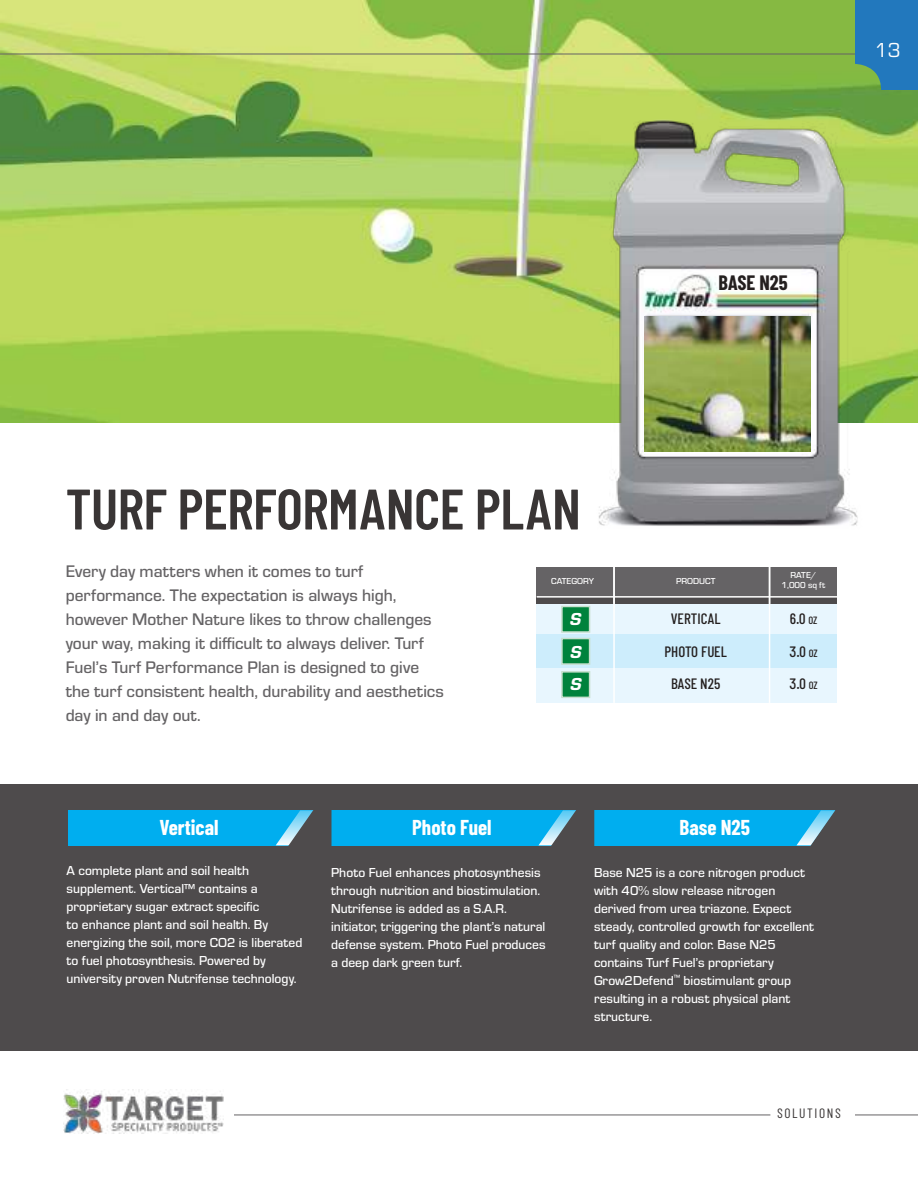
<style>
.page{position:relative;width:918px;height:1188px;background:#fff}
.page>*{position:absolute;margin:0;border:0;box-sizing:border-box;transform-origin:0 0}
.t1{font:600 57px "Barlow Condensed";letter-spacing:-.01em;color:#393535}
.t2{font:700 21px "Barlow Condensed";color:#fff}
.t3{font:21px "Eurostile";color:#fff}
.t4{font:700 20.25px "Barlow Condensed";letter-spacing:-.005em;color:#241f1f}
.t5{font:18px/32.7px "Eurostile Hea Ita";color:#fff;text-align:justify}
.t6{font:500 17.4px/24px "Eurostile";color:#656365}
.t7{font:500 15px "Barlow Condensed";color:#241f1f}
.t8{font:500 13.5px/18px "Eurostile";color:#fff}
.t9{font:13.5px "Barlow Condensed";letter-spacing:.12em;color:#393535}
.t10{font:500 9px/10.8px "Eurostile";color:#fff;text-align:center}
.s1{font-size:10.5px}
</style>
<div class="page">
<img style="left:1px;top:0;width:917px;height:422px">
<img style="left:0;top:0;width:1px;height:422px">
<hr style="left:0;top:54px;width:918px;height:1px;background:#656365">
<div style="left:0;top:785px;width:918px;height:266px;background:#4e4b4c"></div>
<div style="left:68px;top:810px;width:769px;height:35px;background:#00aeef"></div>
<div style="left:537px;top:567px;width:300px;height:136px;background:#e8f6fe"></div>
<div style="left:537px;top:567px;width:300px;height:37px;background:#656365"></div>
<div style="left:537px;top:597px;width:300px;height:7px;background:#4e4b4c"></div>
<div style="left:537px;top:635px;width:300px;height:33px;background:#cdedfc"></div>
<hr style="left:537px;top:596px;width:300px;height:2px;background:#fff">
<hr style="left:769px;top:567px;width:1px;height:136px;background:#fff">
<hr style="left:613px;top:567px;width:2px;height:136px;background:#fff">
<div style="left:561px;top:671px;width:29px;height:27px;background:#00823c;border:2px solid #c8dfce"></div>
<div style="left:561px;top:638px;width:29px;height:27px;background:#00823c;border:2px solid #c8dfce"></div>
<div style="left:561px;top:606px;width:29px;height:27px;background:#00823c;border:2px solid #c8dfce"></div>
<svg style="left:796px;top:810px;width:41px;height:36px"></svg>
<hr style="left:234px;top:1114px;width:536px;height:1px;background:#656365">
<hr style="left:855px;top:1114px;width:63px;height:1px;background:#656365">
<svg style="left:276px;top:810px;width:100px;height:36px"></svg>
<svg style="left:538px;top:810px;width:101px;height:36px"></svg>
<img style="left:586px;top:97px;width:288px;height:429px">
<img style="left:644px;top:317px;width:167px;height:134px">
<img style="left:63px;top:1089px;width:161px;height:45px">
<svg style="left:855px;top:0;width:63px;height:90px;background:#2a7db1"></svg>
<h2 class="t3" style="left:875px;top:36px;width:27px">13</h2>
<h1 class="t1" style="left:66px;top:474px;width:517px">TURF PERFORMANCE PLAN</h1>
<h3 class="t4" style="left:719px;top:270px;width:71px">BASE N25</h3>
<p class="t6" style="left:66px;top:558px;width:380px">Every day matters when it comes to turf performance. The expectation is always high, however Mother Nature likes to throw challenges your way, making it difficult to always deliver. Turf Fuel’s Turf Performance Plan is designed to give the turf consistent health, durability and aesthetics day in and day out.</p>
<p class="t10" style="left:551px;top:575px;width:44px">CATEGORY</p>
<p class="t10" style="left:676px;top:575px;width:41px">PRODUCT</p>
<p class="t10" style="left:782px;top:569px;width:46px">RATE/<br>1,000 sq ft</p>
<p class="t7" style="left:671px;top:609px;width:51px">VERTICAL</p>
<p class="t7" style="left:790px;top:609px;width:29px">6.0 <span class="s1">OZ</span></p>
<p class="t7" style="left:665px;top:642px;width:64px">PHOTO FUEL</p>
<p class="t7" style="left:790px;top:642px;width:30px">3.0 <span class="s1">OZ</span></p>
<p class="t7" style="left:671px;top:674px;width:51px">BASE N25</p>
<p class="t7" style="left:790px;top:674px;width:30px">3.0 <span class="s1">OZ</span></p>
<h3 class="t5" style="left:570px;top:602px;width:13px">S S S</h3>
<h2 class="t2" style="left:160px;top:814px;width:60px">Vertical</h2>
<h2 class="t2" style="left:412px;top:814px;width:81px">Photo Fuel</h2>
<h2 class="t2" style="left:680px;top:814px;width:72px">Base N25</h2>
<p class="t8" style="left:67px;top:861px;width:237px">A complete plant and soil health supplement. Vertical™ contains a proprietary sugar extract specific<br>to enhance plant and soil health. By energizing the soil, more CO2 is liberated to fuel photosynthesis. Powered by university proven Nutrifense technology.</p>
<p class="t8" style="left:331px;top:863px;width:216px">Photo Fuel enhances photosynthesis through nutrition and biostimulation.<br>Nutrifense is added as a S.A.R. initiator, triggering the plant’s natural defense system. Photo Fuel produces a deep dark green turf.</p>
<p class="t8" style="left:594px;top:863px;width:221px">Base N25 is a core nitrogen product with 40% slow release nitrogen derived from urea triazone. Expect steady, controlled growth for excellent turf quality and color. Base N25 contains Turf Fuel’s proprietary<br>Grow2Defend<sup>™</sup> biostimulant group resulting in a robust physical plant structure.</p>
<p class="t9" style="left:777px;top:1104px;width:65px">SOLUTIONS</p>
</div>
